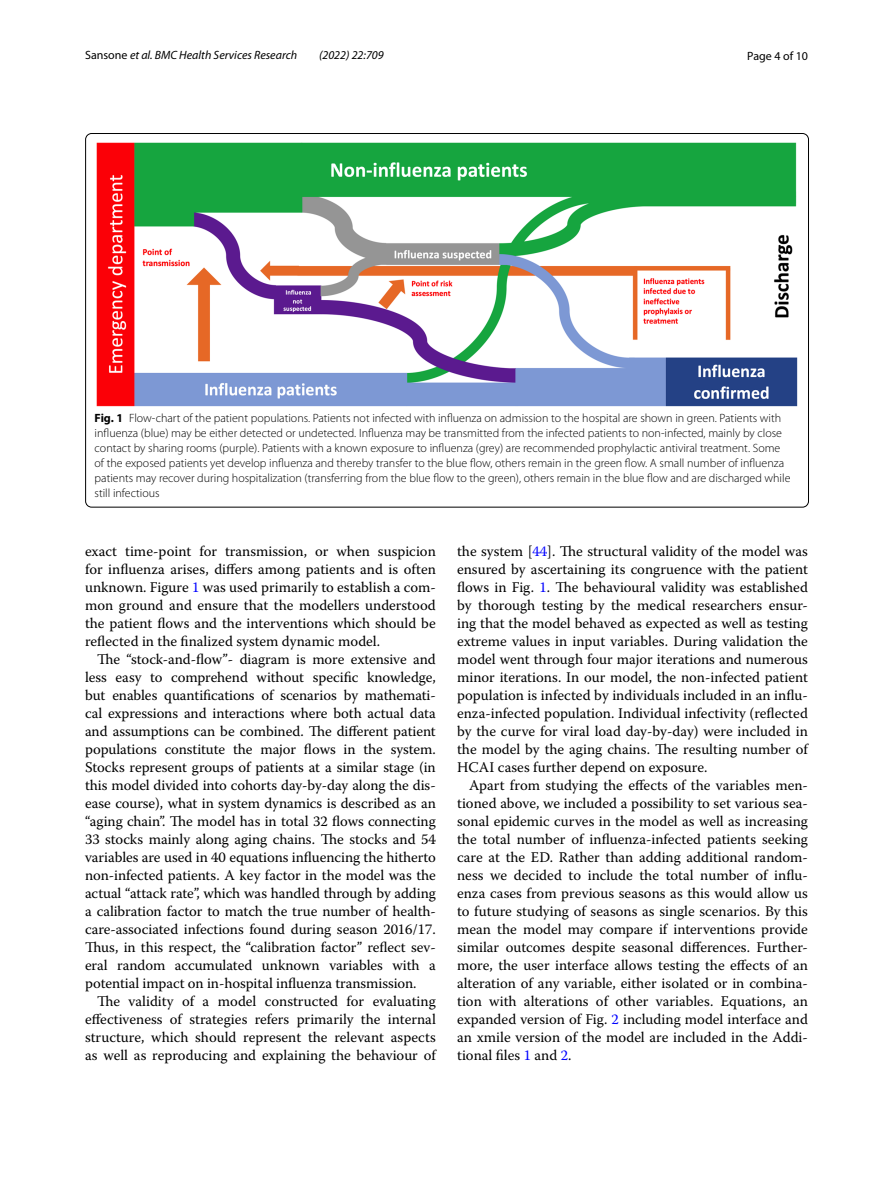
<style>
.page{position:relative;width:893px;height:1187px;background:#fff}
.page>*{position:absolute;margin:0;border:0;box-sizing:border-box;transform-origin:0 0}
.t1{font:14.7px/18px "Warnock Pro";color:#000;text-align:justify}
.t2{font:300 12px/15px "Myriad Pro";color:#000}
.t3{font:italic 12px "Myriad Pro";color:#000}
.t4{font:12px "Myriad Pro";color:#000}
.s1{font-style:normal}
.s2{font-weight:700}
.s3{color:#00f}
</style>
<div class="page">
<img style="left:97px;top:142px;width:700px;height:264px">
<p class="t3" style="left:85px;top:48px;width:214px"><span class="s1">Sansone</span> et al. BMC Health Services Research</p>
<p class="t3" style="left:319px;top:48px;width:66px">(2022) 22:709</p>
<p class="t4" style="left:747px;top:48px;width:62px">Page 4 of 10</p>
<p class="t2" style="left:95px;top:410px;width:697px"><span class="s2">Fig. 1</span> Flow-chart of the patient populations. Patients not infected with influenza on admission to the hospital are shown in green. Patients with influenza (blue) may be either detected or undetected. Influenza may be transmitted from the infected patients to non-infected, mainly by close contact by sharing rooms (purple). Patients with a known exposure to influenza (grey) are recommended prophylactic antiviral treatment. Some of the exposed patients yet develop influenza and thereby transfer to the blue flow, others remain in the green flow. A small number of influenza patients may recover during hospitalization (transferring from the blue flow to the green), others remain in the blue flow and are discharged while still infectious</p>
<p class="t1" style="left:85px;top:541px;width:352px">exact time-point for transmission, or when suspicion for influenza arises, differs among patients and is often unknown. Figure <span class="s3">1</span> was used primarily to establish a com&shy;mon ground and ensure that the modellers understood the patient flows and the interventions which should be reflected in the finalized system dynamic model.</p>
<p class="t1" style="left:85px;top:649px;width:352px;text-indent:12px">The “stock-and-flow”- diagram is more extensive and less easy to comprehend without specific knowledge, but enables quantifications of scenarios by mathemati&shy;cal expressions and interactions where both actual data and assumptions can be combined. The different patient populations constitute the major flows in the system.<br>Stocks represent groups of patients at a similar stage (in this model divided into cohorts day-by-day along the dis&shy;ease course), what in system dynamics is described as an “aging chain”. The model has in total 32 flows connecting 33 stocks mainly along aging chains. The stocks and 54 variables are used in 40 equations influencing the hitherto non-infected patients. A key factor in the model was the actual “attack rate”, which was handled through by adding a calibration factor to match the true number of health&shy;care-associated infections found during season 2016/17.<br>Thus, in this respect, the “calibration factor” reflect sev&shy;eral random accumulated unknown variables with a potential impact on in-hospital influenza transmission.</p>
<p class="t1" style="left:85px;top:991px;width:352px;text-indent:12px">The validity of a model constructed for evaluating effectiveness of strategies refers primarily the internal structure, which should represent the relevant aspects as well as reproducing and explaining the behaviour of</p>
<p class="t1" style="left:457px;top:541px;width:352px">the system [<span class="s3">44</span>]. The structural validity of the model was ensured by ascertaining its congruence with the patient flows in Fig. <span class="s3">1</span>. The behavioural validity was established by thorough testing by the medical researchers ensur&shy;ing that the model behaved as expected as well as testing extreme values in input variables. During validation the model went through four major iterations and numerous minor iterations. In our model, the non-infected patient population is infected by individuals included in an influ&shy;enza-infected population. Individual infectivity (reflected by the curve for viral load day-by-day) were included in the model by the aging chains. The resulting number of HCAI cases further depend on exposure.</p>
<p class="t1" style="left:457px;top:775px;width:352px;text-indent:12px">Apart from studying the effects of the variables men&shy;tioned above, we included a possibility to set various sea&shy;sonal epidemic curves in the model as well as increasing the total number of influenza-infected patients seeking care at the ED. Rather than adding additional random&shy;ness we decided to include the total number of influ&shy;enza cases from previous seasons as this would allow us to future studying of seasons as single scenarios. By this mean the model may compare if interventions provide similar outcomes despite seasonal differences. Further&shy;more, the user interface allows testing the effects of an alteration of any variable, either isolated or in combina&shy;tion with alterations of other variables. Equations, an expanded version of Fig. <span class="s3">2</span> including model interface and an xmile version of the model are included in the Addi&shy;tional files <span class="s3">1</span> and <span class="s3">2</span>.</p>
</div>
